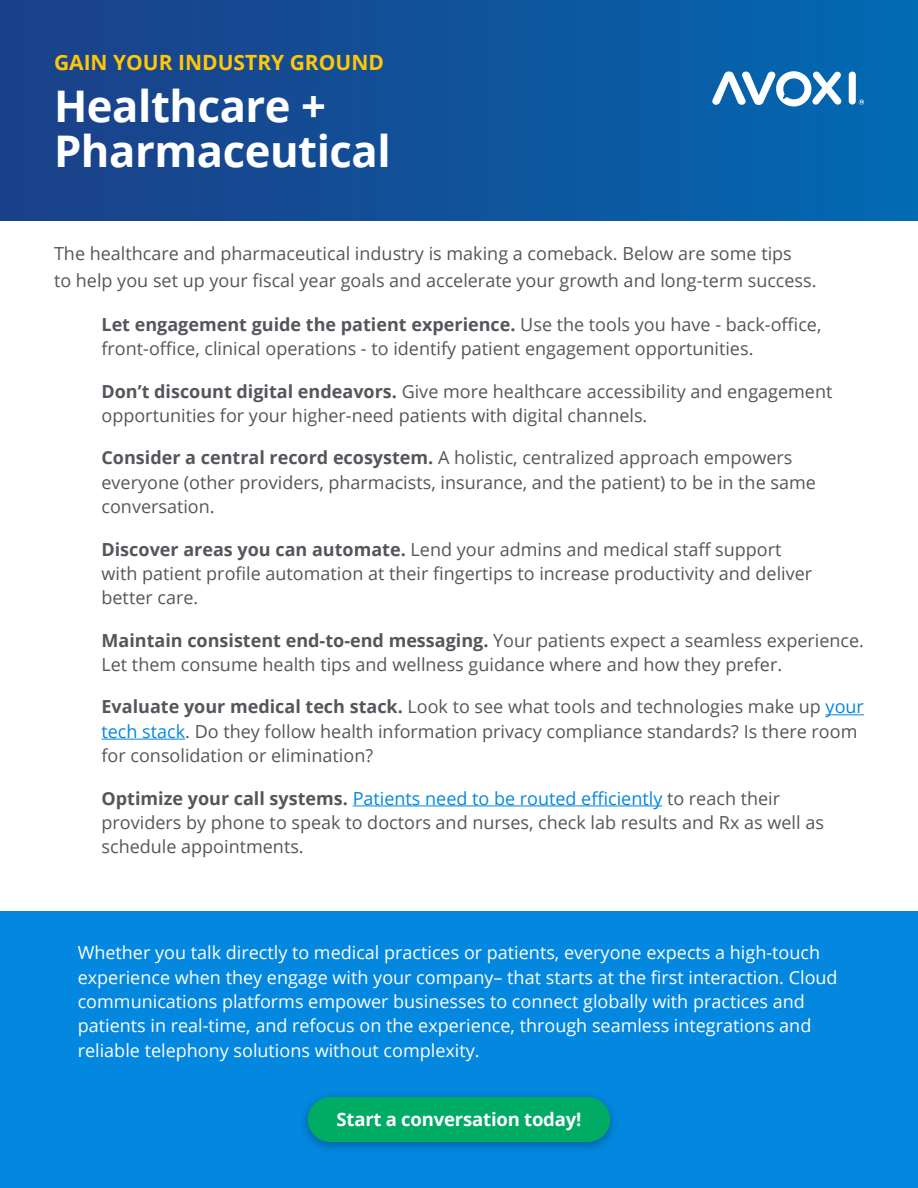
<style>
.page{position:relative;width:918px;height:1188px;background:#fff}
.page>*{position:absolute;margin:0;border:0;box-sizing:border-box;transform-origin:0 0}
.t1{font:700 43.65px/45px "Open Sans";letter-spacing:-.01em;color:#fff}
.t2{font:700 21px "Open Sans";color:#ffc709}
.t3{font:700 18.45px "Open Sans";letter-spacing:-.01em;color:#fff}
.t4{font:18px/24.3px "Open Sans";color:#54565b}
.t5{font:18px/24.3px "Open Sans";color:#fff}
.s1{font-weight:700}
.s2{color:#0487df}
</style>
<div class="page">
<div style="left:0;top:0;width:918px;height:220px;background:linear-gradient(to right,#1c3f87,#0269b1)"></div>
<div style="left:849px;top:72px;width:7px;height:33px;background:#fff;border-radius:4px"></div>
<svg style="left:859px;top:99px;width:5px;height:6px"></svg>
<svg style="left:712px;top:71px;width:129px;height:35px"></svg>
<hr style="left:826px;top:714px;width:38px;height:1px;background:#0487df">
<hr style="left:102px;top:739px;width:83px;height:1px;background:#0487df">
<hr style="left:353px;top:806px;width:309px;height:1px;background:#0487df">
<div style="left:0;top:912px;width:918px;height:276px;background:#0487df"></div>
<div style="left:299px;top:1090px;width:320px;height:64px;background:#000;opacity:.3"></div>
<div style="left:308px;top:1098px;width:302px;height:44px;background:#00ab64;border-radius:22px"></div>
<div style="left:308px;top:1097px;width:302px;height:45px;border:1px solid #00ab64;border-radius:22px"></div>
<p class="t2" style="left:54px;top:48px;width:332px">GAIN YOUR INDUSTRY GROUND</p>
<h1 class="t1" style="left:54px;top:83px;width:338px">Healthcare +<br>Pharmaceutical</h1>
<p class="t4" style="left:54px;top:239px;width:764px;line-height:27px">The healthcare and pharmaceutical industry is making a comeback. Below are some tips<br>to help you set up your fiscal year goals and accelerate your growth and long-term success.</p>
<p class="t4" style="left:102px;top:312px;width:721px"><span class="s1">Let engagement guide the patient experience.</span> Use the tools you have - back-office, front-office, clinical operations - to identify patient engagement opportunities.</p>
<p class="t4" style="left:102px;top:378px;width:732px"><span class="s1">Don’t discount digital endeavors.</span> Give more healthcare accessibility and engagement opportunities for your higher-need patients with digital channels.</p>
<p class="t4" style="left:102px;top:445px;width:716px"><span class="s1">Consider a central record ecosystem.</span> A holistic, centralized approach empowers everyone (other providers, pharmacists, insurance, and the patient) to be in the same conversation.</p>
<p class="t4" style="left:102px;top:536px;width:712px"><span class="s1">Discover areas you can automate.</span> Lend your admins and medical staff support with patient profile automation at their fingertips to increase productivity and deliver better care.</p>
<p class="t4" style="left:102px;top:628px;width:764px"><span class="s1">Maintain consistent end-to-end messaging.</span> Your patients expect a seamless experience.<br>Let them consume health tips and wellness guidance where and how they prefer.</p>
<p class="t4" style="left:102px;top:694px;width:764px"><span class="s1">Evaluate your medical tech stack.</span> Look to see what tools and technologies make up <span class="s2">your tech stack</span>. Do they follow health information privacy compliance standards? Is there room for consolidation or elimination?</p>
<p class="t4" style="left:102px;top:785px;width:724px"><span class="s1">Optimize your call systems.</span> <span class="s2">Patients need to be routed efficiently</span> to reach their providers by phone to speak to doctors and nurses, check lab results and Rx as well as schedule appointments.</p>
<p class="t5" style="left:78px;top:940px;width:761px">Whether you talk directly to medical practices or patients, everyone expects a high-touch experience when they engage with your company– that starts at the first interaction. Cloud communications platforms empower businesses to connect globally with practices and patients in real-time, and refocus on the experience, through seamless integrations and reliable telephony solutions without complexity.</p>
<p class="t3" style="left:337px;top:1106px;width:246px">Start a conversation today!</p>
</div>
